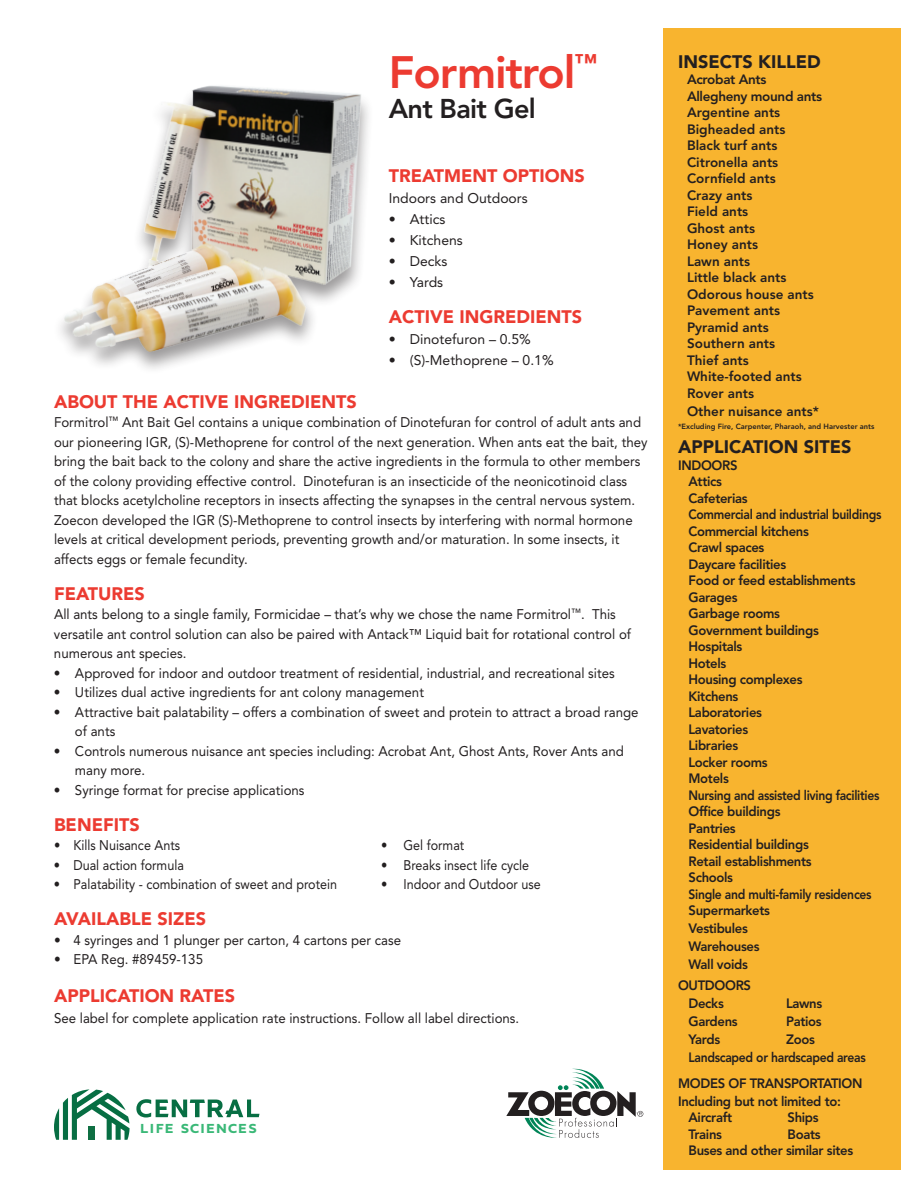
<style>
.page{position:relative;width:918px;height:1188px;background:#fff}
.page>*{position:absolute;margin:0;border:0;box-sizing:border-box;transform-origin:0 0}
.t1{font:800 45px "Avenir LT Std";letter-spacing:-.025em;color:#ec3b31}
.t2{font:800 27px "Avenir LT Std";letter-spacing:-.025em;color:#231f20}
.t3{font:900 18px "Avenir LT Std";color:#ec3b31}
.t4{font:900 18px "Avenir LT Std";color:#231f20}
.t5{font:13.95px/19.5px "Avenir LT Std";color:#231f20;scale:.95 1}
.t6{font:13.95px "Avenir LT Std";color:#231f20;scale:.9 1}
.t7{font:13.95px "Avenir LT Std";color:#231f20}
.t8{font:700 13.65px "Fieldwork Hum";letter-spacing:.13em;color:#3ab877}
.t9{font:800 13.5px/16.5px "Avenir LT Std";letter-spacing:-.025em;color:#231f20}
.t10{font:800 13.5px/16.5px "Avenir LT Std";color:#231f20}
.t11{font:800 7.5px "Avenir LT Std";color:#231f20}
</style>
<div class="page">
<div style="left:664px;top:28px;width:237px;height:1142px;background:#f8b42f"></div>
<svg style="left:136px;top:1099px;width:123px;height:19px"></svg>
<svg style="left:54px;top:1089px;width:76px;height:51px"></svg>
<div style="left:89px;top:1127px;width:6px;height:13px;background:#0f6f43"></div>
<svg style="left:506px;top:1068px;width:137px;height:70px"></svg>
<img style="left:60px;top:85px;width:309px;height:284px">
<h1 class="t1" style="left:389px;top:46px;width:210px">Formitrol<sup>™</sup></h1>
<h2 class="t2" style="left:389px;top:93px;width:149px">Ant Bait Gel</h2>
<p class="t3" style="left:389px;top:164px;width:197px">TREATMENT OPTIONS</p>
<p class="t7" style="left:389px;top:190px;width:141px">Indoors and Outdoors</p>
<p class="t7" style="left:389px;top:211px;width:58px">• Attics</p>
<p class="t7" style="left:389px;top:232px;width:76px">• Kitchens</p>
<p class="t7" style="left:389px;top:253px;width:60px">• Decks</p>
<p class="t7" style="left:389px;top:274px;width:56px">• Yards</p>
<p class="t3" style="left:389px;top:305px;width:195px">ACTIVE INGREDIENTS</p>
<p class="t7" style="left:389px;top:331px;width:144px">• Dinotefuron – 0.5%</p>
<p class="t7" style="left:389px;top:352px;width:166px">• (S)-Methoprene – 0.1%</p>
<p class="t3" style="left:54px;top:391px;width:304px">ABOUT THE ACTIVE INGREDIENTS</p>
<p class="t5" style="left:54px;top:413px;width:626px">Formitrol<sup>™</sup> Ant Bait Gel contains a unique combination of Dinotefuran for control of adult ants and our pioneering IGR, (S)-Methoprene for control of the next generation. When ants eat the bait, they bring the bait back to the colony and share the active ingredients in the formula to other members of the colony providing effective control. Dinotefuran is an insecticide of the neonicotinoid class that blocks acetylcholine receptors in insects affecting the synapses in the central nervous system.<br>Zoecon developed the IGR (S)-Methoprene to control insects by interfering with normal hormone levels at critical development periods, preventing growth and/or maturation. In some insects, it affects eggs or female fecundity.</p>
<p class="t3" style="left:54px;top:583px;width:92px">FEATURES</p>
<p class="t5" style="left:54px;top:605px;width:609px">All ants belong to a single family, Formicidae – that’s why we chose the name Formitrol<sup>™</sup>. This versatile ant control solution can also be paired with Antack™ Liquid bait for rotational control of numerous ant species.</p>
<p class="t5" style="left:54px;top:663px;width:592px">• Approved for indoor and outdoor treatment of residential, industrial, and recreational sites</p>
<p class="t5" style="left:54px;top:683px;width:391px">• Utilizes dual active ingredients for ant colony management</p>
<p class="t5" style="left:75px;top:702px;width:595px;text-indent:-21px">• Attractive bait palatability – offers a combination of sweet and protein to attract a broad range of ants</p>
<p class="t5" style="left:75px;top:741px;width:579px;text-indent:-21px">• Controls numerous nuisance ant species including: Acrobat Ant, Ghost Ants, Rover Ants and many more.</p>
<p class="t5" style="left:54px;top:780px;width:265px">• Syringe format for precise applications</p>
<p class="t3" style="left:54px;top:814px;width:87px">BENEFITS</p>
<p class="t6" style="left:54px;top:837px;width:142px">• Kills Nuisance Ants</p>
<p class="t6" style="left:381px;top:837px;width:94px">• Gel format</p>
<p class="t6" style="left:54px;top:857px;width:146px">• Dual action formula</p>
<p class="t6" style="left:381px;top:857px;width:166px">• Breaks insect life cycle</p>
<p class="t6" style="left:54px;top:876px;width:316px">• Palatability - combination of sweet and protein</p>
<p class="t6" style="left:381px;top:876px;width:179px">• Indoor and Outdoor use</p>
<p class="t3" style="left:54px;top:908px;width:154px">AVAILABLE SIZES</p>
<p class="t5" style="left:54px;top:930px;width:367px">• 4 syringes and 1 plunger per carton, 4 cartons per case</p>
<p class="t5" style="left:54px;top:950px;width:158px">• EPA Reg. #89459-135</p>
<p class="t3" style="left:54px;top:985px;width:183px">APPLICATION RATES</p>
<p class="t5" style="left:54px;top:1008px;width:491px">See label for complete application rate instructions. Follow all label directions.</p>
<p class="t8" style="left:140px;top:1118px;width:118px">LIFE SCIENCES</p>
<p class="t4" style="left:678px;top:50px;width:144px">INSECTS KILLED</p>
<p class="t10" style="left:687px;top:71px;width:137px">Acrobat Ants<br>Allegheny mound ants<br>Argentine ants<br>Bigheaded ants<br>Black turf ants<br>Citronella ants<br>Cornfield ants<br>Crazy ants<br>Field ants<br>Ghost ants<br>Honey ants<br>Lawn ants<br>Little black ants<br>Odorous house ants<br>Pavement ants<br>Pyramid ants<br>Southern ants<br>Thief ants<br>White-footed ants<br>Rover ants</p>
<p class="t10" style="left:687px;top:403px;width:133px">Other nuisance ants*</p>
<p class="t11" style="left:678px;top:422px;width:198px">*Excluding Fire, Carpenter, Pharaoh, and Harvester ants</p>
<p class="t4" style="left:678px;top:436px;width:175px">APPLICATION SITES</p>
<p class="t9" style="left:689px;top:457px;width:194px;text-indent:-10px">INDOORS<br>Attics<br>Cafeterias<br>Commercial and industrial buildings<br>Commercial kitchens<br>Crawl spaces<br>Daycare facilities<br>Food or feed establishments<br>Garages<br>Garbage rooms<br>Government buildings<br>Hospitals<br>Hotels<br>Housing complexes<br>Kitchens<br>Laboratories<br>Lavatories<br>Libraries<br>Locker rooms<br>Motels<br>Nursing and assisted living facilities<br>Office buildings<br>Pantries<br>Residential buildings<br>Retail establishments<br>Schools<br>Single and multi-family residences<br>Supermarkets</p>
<p class="t9" style="left:689px;top:919px;width:72px;line-height:18px">Vestibules<br>Warehouses<br>Wall voids</p>
<p class="t9" style="left:689px;top:976px;width:64px;line-height:18px;text-indent:-11px">OUTDOORS<br>Decks</p>
<p class="t9" style="left:786px;top:995px;width:38px">Lawns</p>
<p class="t9" style="left:689px;top:1013px;width:51px">Gardens</p>
<p class="t9" style="left:786px;top:1013px;width:37px">Patios</p>
<p class="t9" style="left:689px;top:1031px;width:33px">Yards</p>
<p class="t9" style="left:689px;top:1030px;width:179px;line-height:18px;text-indent:98px">Zoos<br>Landscaped or hardscaped areas</p>
<p class="t9" style="left:678px;top:1074px;width:186px;line-height:18px">MODES OF TRANSPORTATION<br>Including but not limited to:</p>
<p class="t9" style="left:689px;top:1109px;width:45px">Aircraft</p>
<p class="t9" style="left:788px;top:1109px;width:33px">Ships</p>
<p class="t9" style="left:689px;top:1126px;width:35px">Trains</p>
<p class="t9" style="left:689px;top:1126px;width:166px;text-indent:99px">Boats<br>Buses and other similar sites</p>
</div>
